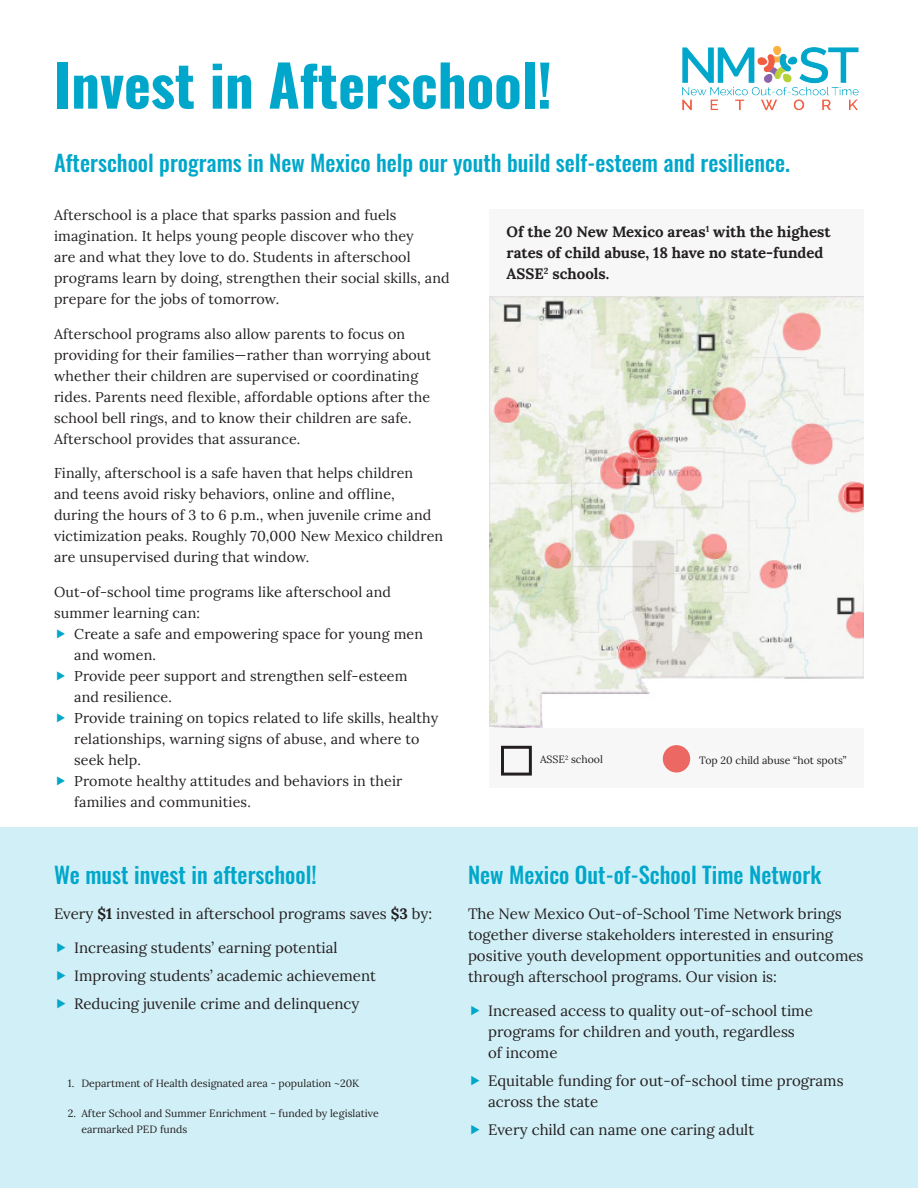
<style>
.page{position:relative;width:918px;height:1188px;background:#fff}
.page>*{position:absolute;margin:0;border:0;box-sizing:border-box;transform-origin:0 0}
.t1{font:700 57px "Oswald";color:#00a7ca}
.Sub_Header{font:500 22.5px "Oswald";color:#00a7ca}
.Body{font:15px/21px "Lora";color:#231f20}
.Body-2{font:700 15px/21px "Lora";color:#231f20}
.Body-3{font:14.25px/21px "Lora";letter-spacing:.01em;color:#231f20}
.Body-4{font:10.5px/16.5px "Lora";color:#231f20}
.s1{font-weight:700}
</style>
<div class="page">
<div style="left:489px;top:210px;width:374px;height:110px;background:#f6f7f6"></div>
<img style="left:489px;top:297px;width:375px;height:431px">
<div style="left:0;top:827px;width:918px;height:361px;background:#d1eff6"></div>
<img style="left:682px;top:46px;width:177px;height:65px">
<div style="left:489px;top:728px;width:374px;height:60px;background:#f6f7f6"></div>
<div style="left:501px;top:746px;width:31px;height:30px;border:3px solid #231f20"></div>
<div style="left:663px;top:745px;width:27px;height:28px;background:#eb6863;border-radius:50%"></div>
<p class="t1" style="left:54px;top:56px;width:500px">Invest in Afterschool!</p>
<p class="Sub_Header" style="left:54px;top:151px;width:737px">Afterschool programs in New Mexico help our youth build self-esteem and resilience.</p>
<p class="Body-3" style="left:54px;top:204px;width:397px">Afterschool is a place that sparks passion and fuels imagination. It helps young people discover who they<br>are and what they love to do. Students in afterschool programs learn by doing, strengthen their social skills, and prepare for the jobs of tomorrow.</p>
<p class="Body-3" style="left:54px;top:322px;width:379px">Afterschool programs also allow parents to focus on providing for their families—rather than worrying about whether their children are supervised or coordinating rides. Parents need flexible, affordable options after the school bell rings, and to know their children are safe.<br>Afterschool provides that assurance.</p>
<p class="Body-3" style="left:54px;top:462px;width:391px">Finally, afterschool is a safe haven that helps children<br>and teens avoid risky behaviors, online and offline,<br>during the hours of 3 to 6 p.m., when juvenile crime and victimization peaks. Roughly 70,000 New Mexico children are unsupervised during that window.</p>
<p class="Body-3" style="left:54px;top:580px;width:339px">Out-of-school time programs like afterschool and summer learning can:</p>
<p class="Body-3" style="left:74px;top:622px;width:350px">Create a safe and empowering space for young men and women.</p>
<p class="Body-3" style="left:74px;top:664px;width:335px">Provide peer support and strengthen self-esteem and resilience.</p>
<p class="Body-3" style="left:74px;top:706px;width:366px">Provide training on topics related to life skills, healthy relationships, warning signs of abuse, and where to seek help.</p>
<p class="Body-3" style="left:74px;top:769px;width:330px">Promote healthy attitudes and behaviors in their families and communities.</p>
<p class="Body-2" style="left:507px;top:220px;width:326px">Of the 20 New Mexico areas<sup>1</sup> with the highest rates of child abuse, 18 have no state-funded<br>ASSE<sup>2</sup> schools.</p>
<p class="Body-4" style="left:540px;top:750px;width:64px">ASSE<sup>2</sup> school</p>
<p class="Body-4" style="left:699px;top:751px;width:149px">Top 20 child abuse “hot spots”</p>
<p class="Sub_Header" style="left:54px;top:863px;width:264px">We must invest in afterschool!</p>
<p class="Body" style="left:54px;top:902px;width:380px">Every <span class="s1">$1</span> invested in afterschool programs saves <span class="s1">$3</span> by:</p>
<p class="Body" style="left:74px;top:936px;width:265px">Increasing students’ earning potential</p>
<p class="Body" style="left:74px;top:964px;width:303px">Improving students’ academic achievement</p>
<p class="Body" style="left:74px;top:992px;width:287px">Reducing juvenile crime and delinquency</p>
<p class="Body-4" style="left:68px;top:1074px;width:293px">1. Department of Health designated area - population ~20K</p>
<p class="Body-4" style="left:81px;top:1104px;width:299px;text-indent:-14px">2. After School and Summer Enrichment – funded by legislative earmarked PED funds</p>
<p class="Sub_Header" style="left:468px;top:863px;width:355px">New Mexico Out-of-School Time Network</p>
<p class="Body" style="left:468px;top:902px;width:397px">The New Mexico Out-of-School Time Network brings together diverse stakeholders interested in ensuring positive youth development opportunities and outcomes through afterschool programs. Our vision is:</p>
<p class="Body" style="left:488px;top:999px;width:326px">Increased access to quality out-of-school time programs for children and youth, regardless<br>of income</p>
<p class="Body" style="left:488px;top:1069px;width:357px">Equitable funding for out-of-school time programs across the state</p>
<p class="Body" style="left:488px;top:1118px;width:267px">Every child can name one caring adult</p>
</div>
